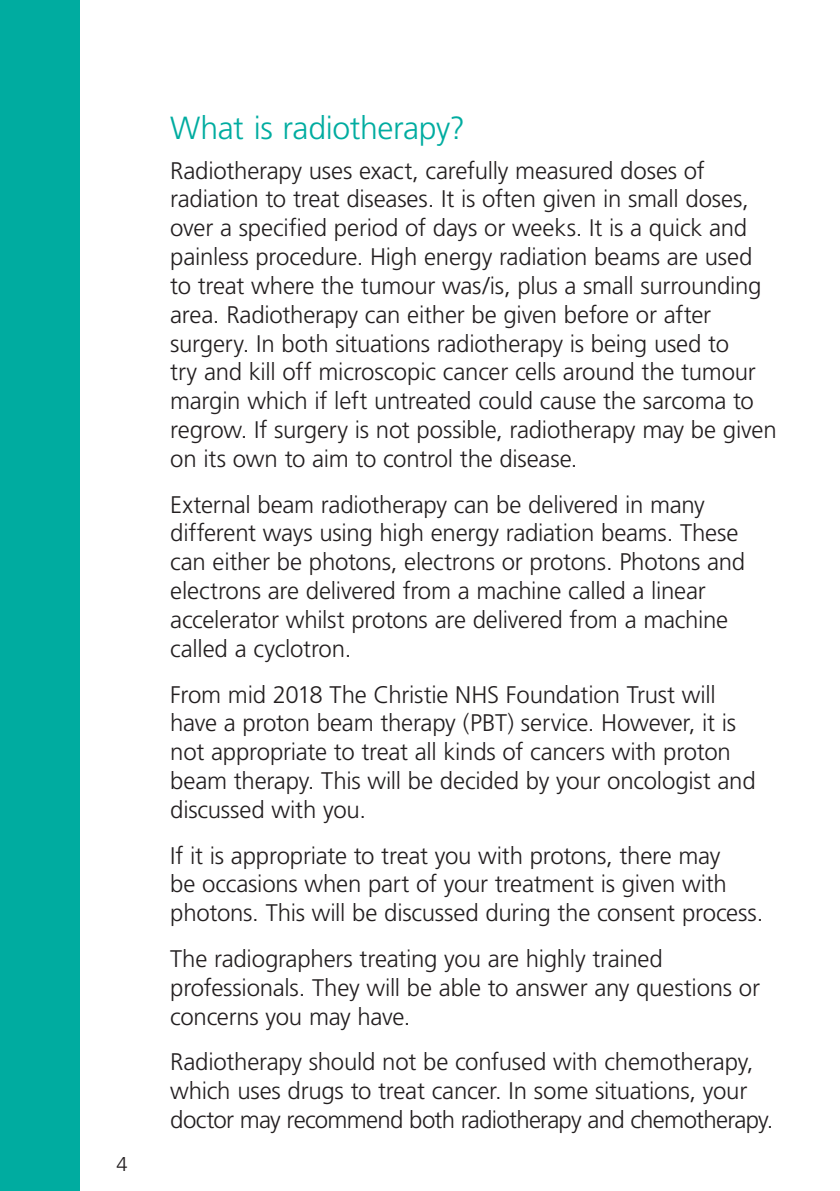
<style>
.page{position:relative;width:840px;height:1191px;background:#fff}
.page>*{position:absolute;margin:0;border:0;box-sizing:border-box;transform-origin:0 0}
.t1{font:300 32px "Frutiger";letter-spacing:-.015em;color:#00aca0}
.t2{font:300 24px/28.8px "Frutiger";letter-spacing:-.01em;color:#231f20}
.t3{font:300 20px "Frutiger";color:#231f20}
</style>
<div class="page">
<div style="left:0;top:0;width:79px;height:1191px;background:#00aca0"></div>
<p class="t3" style="left:116px;top:1152px;width:13px">4</p>
<h1 class="t1" style="left:170px;top:109px;width:296px">What is radiotherapy?</h1>
<p class="t2" style="left:170px;top:156px;width:607px">Radiotherapy uses exact, carefully measured doses of radiation to treat diseases. It is often given in small doses, over a specified period of days or weeks. It is a quick and painless procedure. High energy radiation beams are used to treat where the tumour was/is, plus a small surrounding area. Radiotherapy can either be given before or after surgery. In both situations radiotherapy is being used to<br>try and kill off microscopic cancer cells around the tumour margin which if left untreated could cause the sarcoma to regrow. If surgery is not possible, radiotherapy may be given on its own to aim to control the disease.</p>
<p class="t2" style="left:170px;top:490px;width:576px">External beam radiotherapy can be delivered in many different ways using high energy radiation beams. These can either be photons, electrons or protons. Photons and electrons are delivered from a machine called a linear accelerator whilst protons are delivered from a machine called a cyclotron.</p>
<p class="t2" style="left:170px;top:680px;width:586px">From mid 2018 The Christie NHS Foundation Trust will have a proton beam therapy (PBT) service. However, it is not appropriate to treat all kinds of cancers with proton beam therapy. This will be decided by your oncologist and discussed with you.</p>
<p class="t2" style="left:170px;top:841px;width:589px">If it is appropriate to treat you with protons, there may<br>be occasions when part of your treatment is given with photons. This will be discussed during the consent process.</p>
<p class="t2" style="left:170px;top:944px;width:591px">The radiographers treating you are highly trained professionals. They will be able to answer any questions or concerns you may have.</p>
<p class="t2" style="left:170px;top:1047px;width:599px">Radiotherapy should not be confused with chemotherapy, which uses drugs to treat cancer. In some situations, your doctor may recommend both radiotherapy and chemotherapy.</p>
</div>
